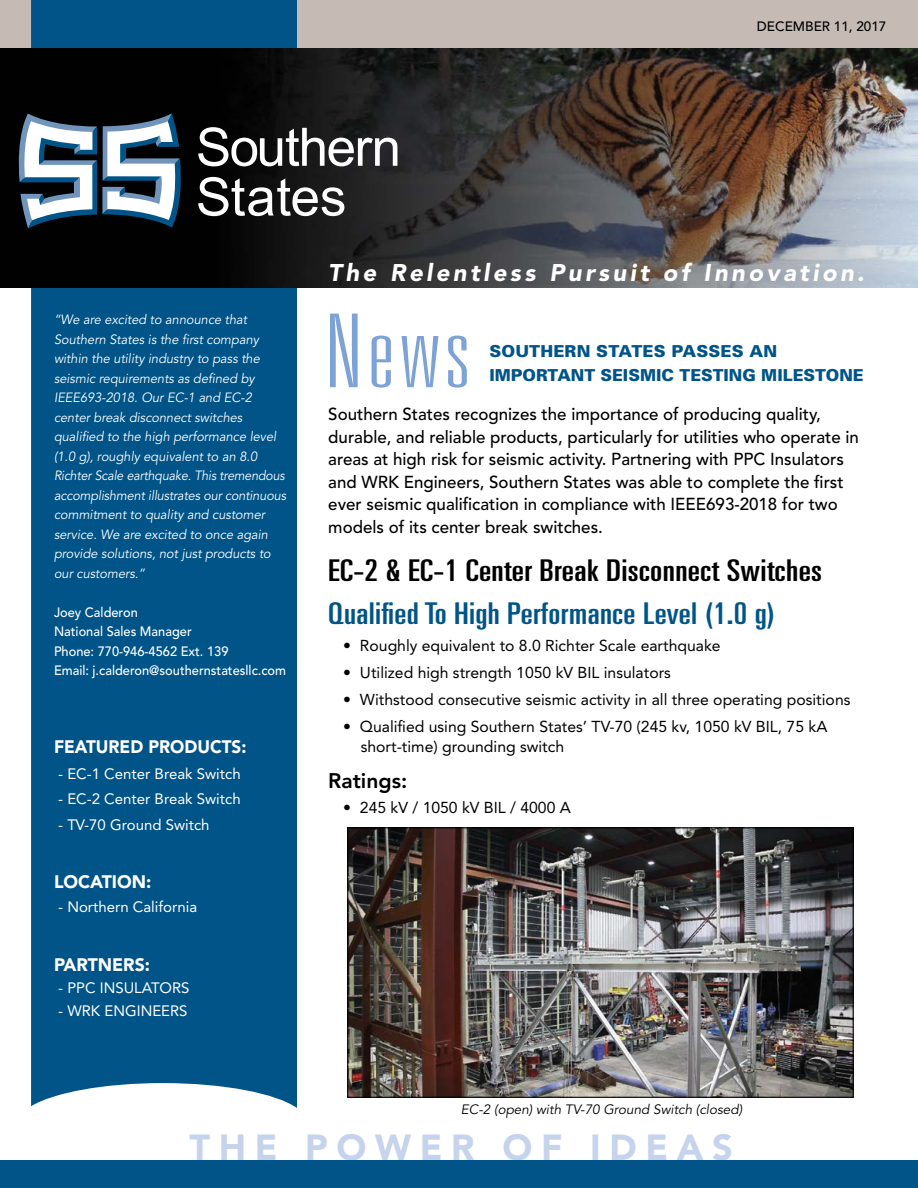
<style>
.page{position:relative;width:918px;height:1188px;background:#fff}
.page>*{position:absolute;margin:0;border:0;box-sizing:border-box;transform-origin:0 0}
.t1{font:100 ultra-condensed 102px "Univers";color:#7da2d5;scale:1.4 1}
.t2{font:900 36px "Avenir";letter-spacing:.24em;color:#c6d3ec}
.t3{font:ultra-condensed 30px "Univers";letter-spacing:.01em;color:#000;scale:1.22 1}
.t4{font:ultra-condensed 30px "Univers";letter-spacing:.01em;color:#005488;scale:1.2 1}
.t5{font:italic 900 24px "Avenir";letter-spacing:.14em;color:#fff}
.t6{font:800 21px "Avenir";color:#000}
.t7{font:900 18px "Avenir";color:#fff}
.t8{font:900 18px "Avenir";color:#fff;scale:.95 1}
.t9{font:500 17.25px/22.5px "Avenir";color:#000}
.t10{font:900 16.5px/24px "Univers";color:#005488}
.t11{font:15.75px/19.5px "Avenir";color:#000}
.t12{font:15px "Avenir";color:#fff}
.t13{font:500 13.5px/19.5px "Avenir";color:#fff;scale:.95 1}
.t14{font:italic 13.5px "Avenir";color:#000}
.t15{font:500 13.5px "Avenir";color:#000}
.t16{font:italic 13.35px/19.5px "Avenir";color:#fff;scale:.96 1}
</style>
<div class="page">
<div style="left:0;top:0;width:918px;height:52px;background:#c5bbb4"></div>
<svg style="left:31px;top:0;width:266px;height:1108px;background:#06588a"></svg>
<img style="left:0;top:49px;width:918px;height:239px">
<div style="left:0;top:1161px;width:918px;height:27px;background:#005488"></div>
<svg style="left:198px;top:127px;width:199px;height:39px"></svg>
<svg style="left:198px;top:177px;width:146px;height:39px"></svg>
<svg style="left:19px;top:113px;width:165px;height:116px"></svg>
<img style="left:349px;top:829px;width:503px;height:267px">
<div style="left:347px;top:827px;width:507px;height:271px;border:1px solid #000"></div>
<p class="t15" style="left:757px;top:19px;width:20px">Decem</p>
<p class="t15" style="left:805px;top:19px;width:83px">ber 11, 2017</p>
<p class="t16" style="left:54px;top:310px;width:243px">“We are excited to announce that Southern States is the first company within the utility industry to pass the seismic requirements as defined by IEEE693-2018. Our EC-1 and EC-2 center break disconnect switches qualified to the high performance level (1.0 g), roughly equivalent to an 8.0<br>Richter Scale earthquake. This tremendous accomplishment illustrates our continuous commitment to quality and customer service. We are excited to once again provide solutions, not just products to our customers.”</p>
<p class="t13" style="left:54px;top:603px;width:246px">Joey Calderon<br>National Sales Manager<br>Phone: 770-946-4562 Ext. 139<br>Email: j.calderon@southernstatesllc.com</p>
<h3 class="t8" style="left:54px;top:736px;width:204px">FEATURED PRODUCTS:</h3>
<p class="t12" style="left:58px;top:765px;width:184px">- EC-1 Center Break Switch</p>
<p class="t12" style="left:58px;top:791px;width:184px">- EC-2 Center Break Switch</p>
<p class="t12" style="left:58px;top:816px;width:153px">- TV-70 Ground Switch</p>
<h3 class="t7" style="left:54px;top:871px;width:99px">LOCATION:</h3>
<p class="t12" style="left:58px;top:899px;width:140px">- Northern California</p>
<h3 class="t7" style="left:54px;top:954px;width:98px">PARTNERS:</h3>
<p class="t12" style="left:58px;top:980px;width:133px">- PPC INSULATORS</p>
<p class="t12" style="left:58px;top:1002px;width:131px">- WRK ENGINEERS</p>
<h3 class="t5" style="left:328px;top:258px;width:537px">The Relentless Pursuit of Innovation.</h3>
<h1 class="t1" style="left:325px;top:299px;width:104px">News</h1>
<p class="t10" style="left:489px;top:339px;width:376px">SOUTHERN STATES PASSES AN<br>IMPORTANT SEISMIC TESTING MILESTONE</p>
<p class="t9" style="left:328px;top:404px;width:532px">Southern States recognizes the importance of producing quality, durable, and reliable products, particularly for utilities who operate in areas at high risk for seismic activity. Partnering with PPC Insulators and WRK Engineers, Southern States was able to complete the first ever seismic qualification in compliance with IEEE693-2018 for two models of its center break switches.</p>
<h3 class="t3" style="left:328px;top:553px;width:406px">EC-2 &amp; EC-1 Center Break Disconnect Switches</h3>
<h3 class="t4" style="left:328px;top:597px;width:374px">Qualified To High Performance Level (1.0 g)</h3>
<p class="t11" style="left:343px;top:636px;width:379px">• Roughly equivalent to 8.0 Richter Scale earthquake</p>
<p class="t11" style="left:343px;top:663px;width:329px">• Utilized high strength 1050 kV BIL insulators</p>
<p class="t11" style="left:343px;top:690px;width:509px">• Withstood consecutive seismic activity in all three operating positions</p>
<p class="t11" style="left:361px;top:717px;width:468px;text-indent:-18px">• Qualified using Southern States’ TV-70 (245 kv, 1050 kV BIL, 75 kA short-time) grounding switch</p>
<h3 class="t6" style="left:328px;top:768px;width:80px">Ratings:</h3>
<p class="t11" style="left:343px;top:798px;width:229px">• 245 kV / 1050 kV BIL / 4000 A</p>
<p class="t14" style="left:461px;top:1102px;width:283px">EC-2 (open) with TV-70 Ground Switch (closed)</p>
<h2 class="t2" style="left:189px;top:1126px;width:545px">THE POWER OF IDEAS</h2>
</div>
